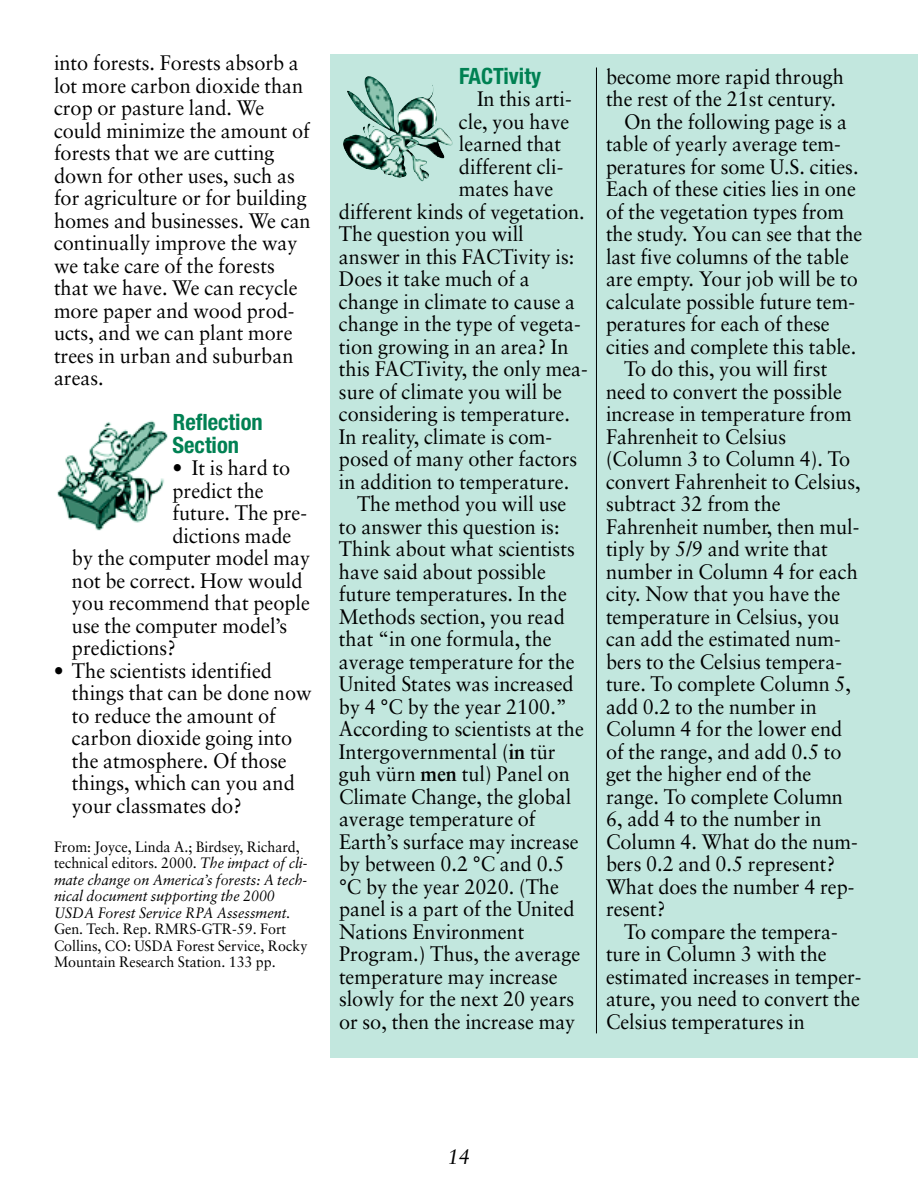
<style>
.page{position:relative;width:918px;height:1188px;background:#fff}
.page>*{position:absolute;margin:0;border:0;box-sizing:border-box;transform-origin:0 0}
.t1{font:700 condensed 22.5px/22.5px "Helvetica Neue";color:#008153}
.t2{font:21px/22.5px "Sabon";color:#000;scale:.95 1}
.t3{font:italic 21px "Sabon";color:#000;scale:.95 1}
.t4{font:italic 15px/16.5px "Sabon";color:#000;scale:.95 1}
.t5{font:15px/16.5px "Sabon";color:#000;scale:.95 1}
.s1{font-style:normal}
.s2{font-weight:700}
</style>
<div class="page">
<div style="left:330px;top:54px;width:588px;height:1003px;background:#c2e7de"></div>
<img style="left:57px;top:420px;width:111px;height:111px">
<img style="left:343px;top:76px;width:110px;height:105px">
<hr style="left:596px;top:68px;width:1px;height:965px;background:#000">
<p class="t2" style="left:54px;top:53px;width:272px">into forests. Forests absorb a lot more carbon dioxide than crop or pasture land. We could minimize the amount of forests that we are cutting down for other uses, such as for agriculture or for building homes and businesses. We can continually improve the way we take care of the forests that we have. We can recycle more paper and wood prod&shy;ucts, and we can plant more trees in urban and suburban areas.</p>
<p class="t1" style="left:172px;top:413px;width:92px">Reflection<br>Section</p>
<p class="t2" style="left:172px;top:458px;width:125px">• It is hard to</p>
<p class="t2" style="left:172px;top:481px;width:97px">predict the</p>
<p class="t2" style="left:172px;top:503px;width:143px">future. The pre-</p>
<p class="t2" style="left:172px;top:526px;width:127px">dictions made</p>
<p class="t2" style="left:72px;top:548px;width:252px">by the computer model may</p>
<p class="t2" style="left:72px;top:571px;width:244px">not be correct. How would</p>
<p class="t2" style="left:72px;top:593px;width:252px">you recommend that people</p>
<p class="t2" style="left:72px;top:616px;width:228px">use the computer model’s</p>
<p class="t2" style="left:72px;top:638px;width:111px">predictions?</p>
<p class="t2" style="left:72px;top:661px;width:254px;text-indent:-18px">• The scientists identified things that can be done now to reduce the amount of carbon dioxide going into the atmosphere. Of those things, which can you and your classmates do?</p>
<p class="t4" style="left:54px;top:839px;width:269px"><span class="s1">From: Joyce, Linda A.; Birdsey, Richard, technical editors. 2000.</span> The impact of cli&shy;mate change on America’s forests: A tech&shy;nical document supporting the 2000<br>USDA Forest Service RPA Assessment.</p>
<p class="t5" style="left:54px;top:922px;width:268px">Gen. Tech. Rep. RMRS-GTR-59. Fort<br>Collins, CO: USDA Forest Service, Rocky<br>Mountain Research Station. 133 pp.</p>
<p class="t1" style="left:459px;top:66px;width:84px">FACTivity</p>
<p class="t2" style="left:477px;top:89px;width:101px">In this arti-</p>
<p class="t2" style="left:459px;top:112px;width:118px">cle, you have</p>
<p class="t2" style="left:459px;top:134px;width:109px">learned that</p>
<p class="t2" style="left:459px;top:157px;width:111px">different cli-</p>
<p class="t2" style="left:459px;top:179px;width:101px">mates have</p>
<p class="t2" style="left:339px;top:202px;width:260px">different kinds of vegetation.</p>
<p class="t2" style="left:339px;top:224px;width:196px">The question you will</p>
<p class="t2" style="left:339px;top:247px;width:249px">answer in this FACTivity is:</p>
<p class="t2" style="left:339px;top:269px;width:202px">Does it take much of a</p>
<p class="t2" style="left:339px;top:292px;width:250px">change in climate to cause a</p>
<p class="t2" style="left:339px;top:314px;width:256px">change in the type of vegeta-</p>
<p class="t2" style="left:339px;top:337px;width:243px">tion growing in an area? In</p>
<p class="t2" style="left:339px;top:359px;width:264px">this FACTivity, the only mea-</p>
<p class="t2" style="left:339px;top:382px;width:236px">sure of climate you will be</p>
<p class="t2" style="left:339px;top:404px;width:245px">considering is temperature.</p>
<p class="t2" style="left:339px;top:427px;width:226px">In reality, climate is com-</p>
<p class="t2" style="left:339px;top:449px;width:252px">posed of many other factors</p>
<p class="t2" style="left:339px;top:472px;width:244px">in addition to temperature.</p>
<p class="t2" style="left:357px;top:494px;width:222px">The method you will use</p>
<p class="t2" style="left:339px;top:517px;width:234px">to answer this question is:</p>
<p class="t2" style="left:339px;top:539px;width:250px">Think about what scientists</p>
<p class="t2" style="left:339px;top:562px;width:219px">have said about possible</p>
<p class="t2" style="left:339px;top:584px;width:241px">future temperatures. In the</p>
<p class="t2" style="left:339px;top:607px;width:239px">Methods section, you read</p>
<p class="t2" style="left:339px;top:629px;width:225px">that “in one formula, the</p>
<p class="t2" style="left:339px;top:652px;width:250px">average temperature for the</p>
<p class="t2" style="left:339px;top:674px;width:248px">United States was increased</p>
<p class="t2" style="left:339px;top:697px;width:242px">by 4 °C by the year 2100.”</p>
<p class="t2" style="left:339px;top:719px;width:259px">According to scientists at the</p>
<p class="t2" style="left:339px;top:742px;width:229px">Intergovernmental (<span class="s2">in</span> tür</p>
<p class="t2" style="left:339px;top:764px;width:244px">guh vürn <span class="s2">men</span> tul) Panel on</p>
<p class="t2" style="left:339px;top:787px;width:246px">Climate Change, the global</p>
<p class="t2" style="left:339px;top:809px;width:208px">average temperature of</p>
<p class="t2" style="left:339px;top:832px;width:254px">Earth’s surface may increase</p>
<p class="t2" style="left:339px;top:854px;width:239px">by between 0.2 °C and 0.5</p>
<p class="t2" style="left:339px;top:877px;width:233px">°C by the year 2020. (The</p>
<p class="t2" style="left:339px;top:899px;width:249px">panel is a part of the United</p>
<p class="t2" style="left:339px;top:922px;width:197px">Nations Environment</p>
<p class="t2" style="left:339px;top:944px;width:255px">Program.) Thus, the average</p>
<p class="t2" style="left:339px;top:967px;width:232px">temperature may increase</p>
<p class="t2" style="left:339px;top:989px;width:249px">slowly for the next 20 years</p>
<p class="t2" style="left:339px;top:1012px;width:250px">or so, then the increase may</p>
<p class="t2" style="left:606px;top:67px;width:252px">become more rapid through</p>
<p class="t2" style="left:606px;top:89px;width:244px">the rest of the 21st century.</p>
<p class="t2" style="left:624px;top:112px;width:236px">On the following page is a</p>
<p class="t2" style="left:606px;top:134px;width:249px">table of yearly average tem-</p>
<p class="t2" style="left:606px;top:157px;width:267px">peratures for some U.S. cities.</p>
<p class="t2" style="left:606px;top:179px;width:265px">Each of these cities lies in one</p>
<p class="t2" style="left:606px;top:202px;width:252px">of the vegetation types from</p>
<p class="t2" style="left:606px;top:224px;width:271px">the study. You can see that the</p>
<p class="t2" style="left:606px;top:247px;width:257px">last five columns of the table</p>
<p class="t2" style="left:606px;top:269px;width:267px">are empty. Your job will be to</p>
<p class="t2" style="left:606px;top:292px;width:264px">calculate possible future tem-</p>
<p class="t2" style="left:606px;top:314px;width:237px">peratures for each of these</p>
<p class="t2" style="left:606px;top:337px;width:265px">cities and complete this table.</p>
<p class="t2" style="left:624px;top:359px;width:216px">To do this, you will first</p>
<p class="t2" style="left:606px;top:382px;width:250px">need to convert the possible</p>
<p class="t2" style="left:606px;top:404px;width:260px">increase in temperature from</p>
<p class="t2" style="left:606px;top:427px;width:191px">Fahrenheit to Celsius</p>
<p class="t2" style="left:606px;top:449px;width:259px">(Column 3 to Column 4). To</p>
<p class="t2" style="left:606px;top:472px;width:270px">convert Fahrenheit to Celsius,</p>
<p class="t2" style="left:606px;top:494px;width:186px">subtract 32 from the</p>
<p class="t2" style="left:606px;top:517px;width:268px">Fahrenheit number, then mul-</p>
<p class="t2" style="left:606px;top:539px;width:235px">tiply by 5/9 and write that</p>
<p class="t2" style="left:606px;top:562px;width:267px">number in Column 4 for each</p>
<p class="t2" style="left:606px;top:584px;width:248px">city. Now that you have the</p>
<p class="t2" style="left:606px;top:607px;width:247px">temperature in Celsius, you</p>
<p class="t2" style="left:606px;top:629px;width:249px">can add the estimated num-</p>
<p class="t2" style="left:606px;top:652px;width:250px">bers to the Celsius tempera-</p>
<p class="t2" style="left:606px;top:674px;width:260px">ture. To complete Column 5,</p>
<p class="t2" style="left:606px;top:697px;width:223px">add 0.2 to the number in</p>
<p class="t2" style="left:606px;top:719px;width:250px">Column 4 for the lower end</p>
<p class="t2" style="left:606px;top:742px;width:249px">of the range, and add 0.5 to</p>
<p class="t2" style="left:606px;top:764px;width:218px">get the higher end of the</p>
<p class="t2" style="left:606px;top:787px;width:251px">range. To complete Column</p>
<p class="t2" style="left:606px;top:809px;width:228px">6, add 4 to the number in</p>
<p class="t2" style="left:606px;top:832px;width:267px">Column 4. What do the num-</p>
<p class="t2" style="left:606px;top:854px;width:243px">bers 0.2 and 0.5 represent?</p>
<p class="t2" style="left:606px;top:877px;width:263px">What does the number 4 rep-</p>
<p class="t2" style="left:606px;top:899px;width:64px">resent?</p>
<p class="t2" style="left:624px;top:922px;width:227px">To compare the tempera-</p>
<p class="t2" style="left:606px;top:944px;width:234px">ture in Column 3 with the</p>
<p class="t2" style="left:606px;top:967px;width:271px">estimated increases in temper-</p>
<p class="t2" style="left:606px;top:989px;width:269px">ature, you need to convert the</p>
<p class="t2" style="left:606px;top:1012px;width:211px">Celsius temperatures in</p>
<p class="t3" style="left:448px;top:1147px;width:25px">14</p>
</div>
